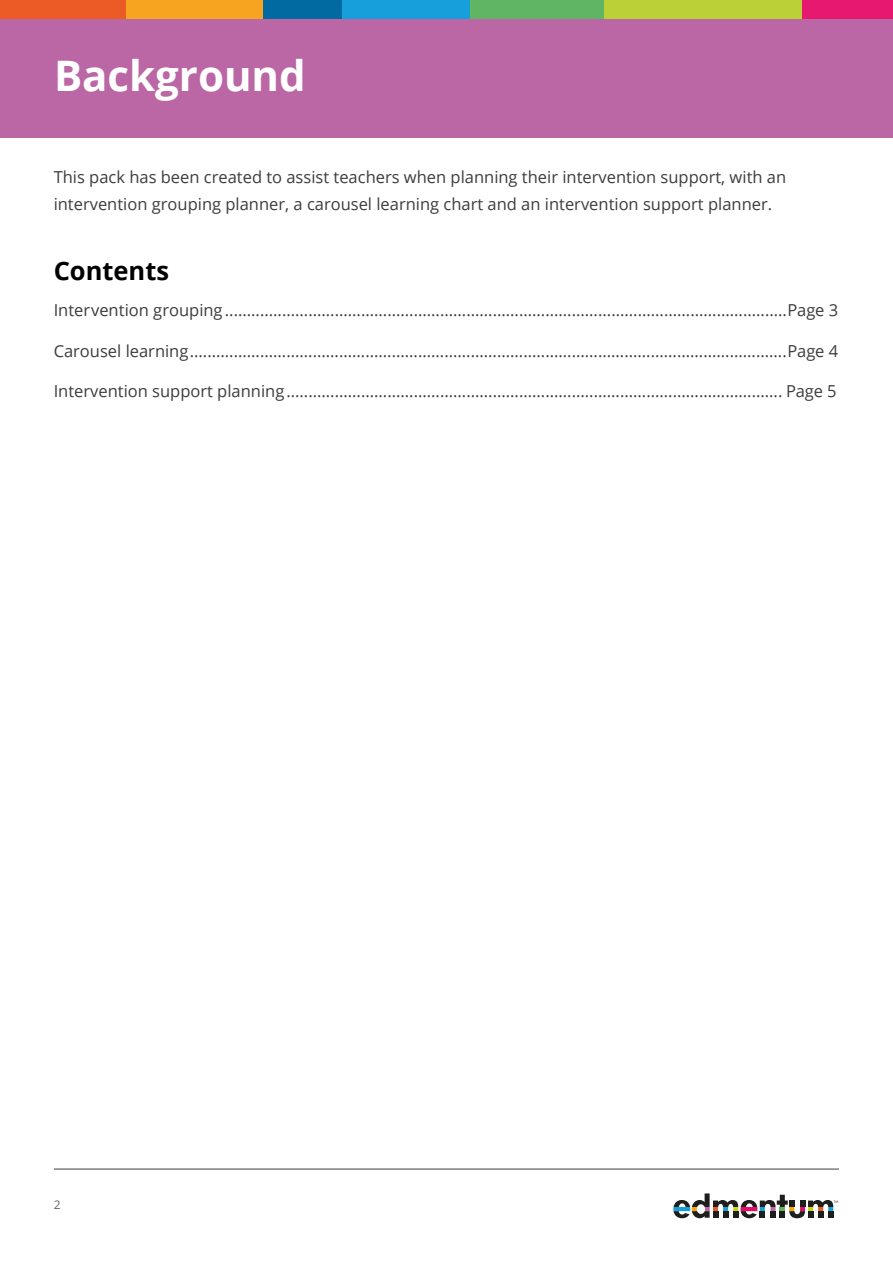
<style>
.page{position:relative;width:893px;height:1263px;background:#fff}
.page>*{position:absolute;margin:0;border:0;box-sizing:border-box;transform-origin:0 0}
.t1{font:700 42px "Open Sans";color:#fff}
.t2{font:700 25.5px "Open Sans";color:#000}
.t3{font:16.5px/27px "Open Sans";color:#3c3c3b}
.t4{font:12px "Open Sans";color:#666766}
</style>
<div class="page">
<div style="left:0;top:19px;width:893px;height:119px;background:#bb66a5"></div>
<hr style="left:54px;top:1169px;width:785px;height:1px;background:#3c3c3b">
<svg style="left:673px;top:1193px;width:165px;height:25px"></svg>
<div style="left:126px;top:0;width:137px;height:19px;background:#f7a520"></div>
<div style="left:802px;top:0;width:91px;height:19px;background:#e61870"></div>
<div style="left:263px;top:0;width:79px;height:19px;background:#006aa1"></div>
<div style="left:342px;top:0;width:129px;height:19px;background:#169fdb"></div>
<div style="left:471px;top:0;width:134px;height:19px;background:#60b565"></div>
<div style="left:605px;top:0;width:197px;height:19px;background:#bbd037"></div>
<div style="left:0;top:0;width:126px;height:19px;background:#eb5b25"></div>
<h1 class="t1" style="left:54px;top:47px;width:253px">Background</h1>
<p class="t3" style="left:54px;top:163px;width:734px">This pack has been created to assist teachers when planning their intervention support, with an intervention grouping planner, a carousel learning chart and an intervention support planner.</p>
<h2 class="t2" style="left:54px;top:252px;width:117px">Contents</h2>
<p class="t3" style="left:54px;top:297px;width:786px">Intervention grouping ................................................................................................................................Page 3</p>
<p class="t3" style="left:54px;top:337px;width:786px">Carousel learning........................................................................................................................................Page 4</p>
<p class="t3" style="left:54px;top:377px;width:785px">Intervention support planning................................................................................................................. Page 5</p>
<p class="t4" style="left:54px;top:1196px;width:8px">2</p>
</div>
